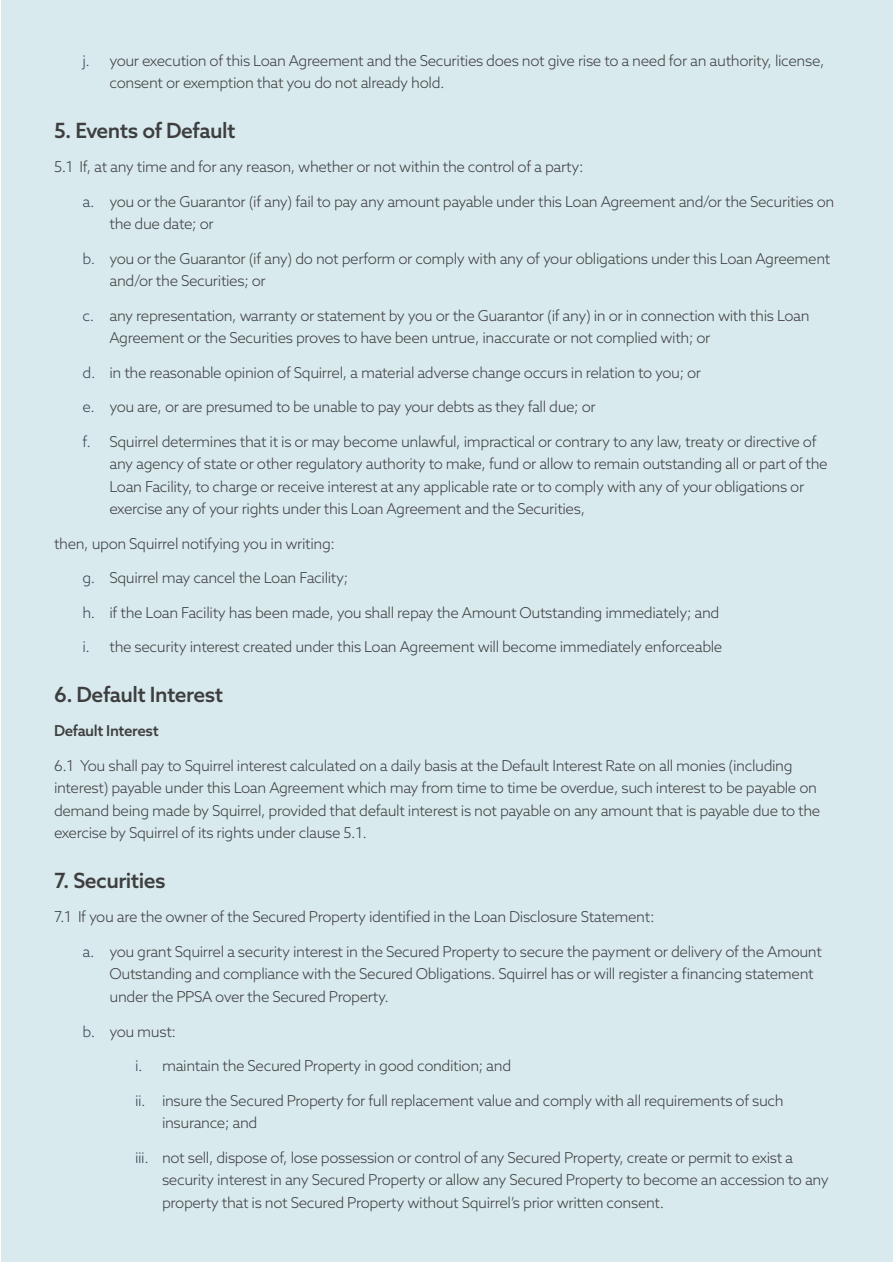
<style>
.page{position:relative;width:893px;height:1263px;background:#fff}
.page>*{position:absolute;margin:0;border:0;box-sizing:border-box;transform-origin:0 0}
.t1{font:500 21px "Azo Sans";letter-spacing:-.025em;color:#3e3e3f}
.t2{font:300 15px/22.5px "Azo Sans";letter-spacing:-.025em;color:#3e3e3f}
.t3{font:500 15px "Azo Sans";letter-spacing:-.025em;color:#3e3e3f}
.s1{color:#38454d}
</style>
<div class="page">
<div style="left:1px;top:1px;width:891px;height:1261px;background:#d8eaee"></div>
<p class="t2" style="left:110px;top:49px;width:717px;text-indent:-27px"><span class="s1">j.</span> your execution of this Loan Agreement and the Securities does not give rise to a need for an authority, license, consent or exemption that you do not already hold.</p>
<p class="t1" style="left:54px;top:117px;width:183px">5. Events of Default</p>
<p class="t2" style="left:54px;top:156px;width:531px">5.1 If, at any time and for any reason, whether or not within the control of a party:</p>
<p class="t2" style="left:110px;top:190px;width:726px;text-indent:-27px"><span class="s1">a.</span> you or the Guarantor (if any) fail to pay any amount payable under this Loan Agreement and/or the Securities on the due date; or</p>
<p class="t2" style="left:110px;top:247px;width:722px;text-indent:-27px"><span class="s1">b.</span> you or the Guarantor (if any) do not perform or comply with any of your obligations under this Loan Agreement and/or the Securities; or</p>
<p class="t2" style="left:110px;top:304px;width:702px;text-indent:-27px"><span class="s1">c.</span> any representation, warranty or statement by you or the Guarantor (if any) in or in connection with this Loan<br>Agreement or the Securities proves to have been untrue, inaccurate or not complied with; or</p>
<p class="t2" style="left:82px;top:361px;width:620px"><span class="s1">d.</span> in the reasonable opinion of Squirrel, a material adverse change occurs in relation to you; or</p>
<p class="t2" style="left:82px;top:396px;width:515px"><span class="s1">e.</span> you are, or are presumed to be unable to pay your debts as they fall due; or</p>
<p class="t2" style="left:110px;top:430px;width:720px;text-indent:-27px"><span class="s1">f.</span> Squirrel determines that it is or may become unlawful, impractical or contrary to any law, treaty or directive of any agency of state or other regulatory authority to make, fund or allow to remain outstanding all or part of the Loan Facility, to charge or receive interest at any applicable rate or to comply with any of your obligations or exercise any of your rights under this Loan Agreement and the Securities,</p>
<p class="t2" style="left:54px;top:532px;width:283px">then, upon Squirrel notifying you in writing:</p>
<p class="t2" style="left:82px;top:567px;width:267px"><span class="s1">g.</span> Squirrel may cancel the Loan Facility;</p>
<p class="t2" style="left:82px;top:601px;width:638px"><span class="s1">h.</span> if the Loan Facility has been made, you shall repay the Amount Outstanding immediately; and</p>
<p class="t2" style="left:82px;top:636px;width:641px"><span class="s1">i.</span> the security interest created under this Loan Agreement will become immediately enforceable</p>
<p class="t1" style="left:54px;top:681px;width:171px">6. Default Interest</p>
<p class="t3" style="left:54px;top:721px;width:106px">Default Interest</p>
<p class="t2" style="left:54px;top:754px;width:768px">6.1 You shall pay to Squirrel interest calculated on a daily basis at the Default Interest Rate on all monies (including interest) payable under this Loan Agreement which may from time to time be overdue, such interest to be payable on demand being made by Squirrel, provided that default interest is not payable on any amount that is payable due to the exercise by Squirrel of its rights under clause 5.1.</p>
<p class="t1" style="left:54px;top:867px;width:113px">7. Securities</p>
<p class="t2" style="left:54px;top:906px;width:602px">7.1 If you are the owner of the Secured Property identified in the Loan Disclosure Statement:</p>
<p class="t2" style="left:110px;top:940px;width:714px;text-indent:-27px"><span class="s1">a.</span> you grant Squirrel a security interest in the Secured Property to secure the payment or delivery of the Amount<br>Outstanding and compliance with the Secured Obligations. Squirrel has or will register a financing statement under the PPSA over the Secured Property.</p>
<p class="t2" style="left:82px;top:1020px;width:95px"><span class="s1">b.</span> you must:</p>
<p class="t2" style="left:135px;top:1054px;width:378px"><span class="s1">i.</span> maintain the Secured Property in good condition; and</p>
<p class="t2" style="left:162px;top:1089px;width:623px;text-indent:-27px"><span class="s1">ii.</span> insure the Secured Property for full replacement value and comply with all requirements of such insurance; and</p>
<p class="t2" style="left:162px;top:1146px;width:668px;text-indent:-27px"><span class="s1">iii.</span> not sell, dispose of, lose possession or control of any Secured Property, create or permit to exist a security interest in any Secured Property or allow any Secured Property to become an accession to any property that is not Secured Property without Squirrel’s prior written consent.</p>
</div>
